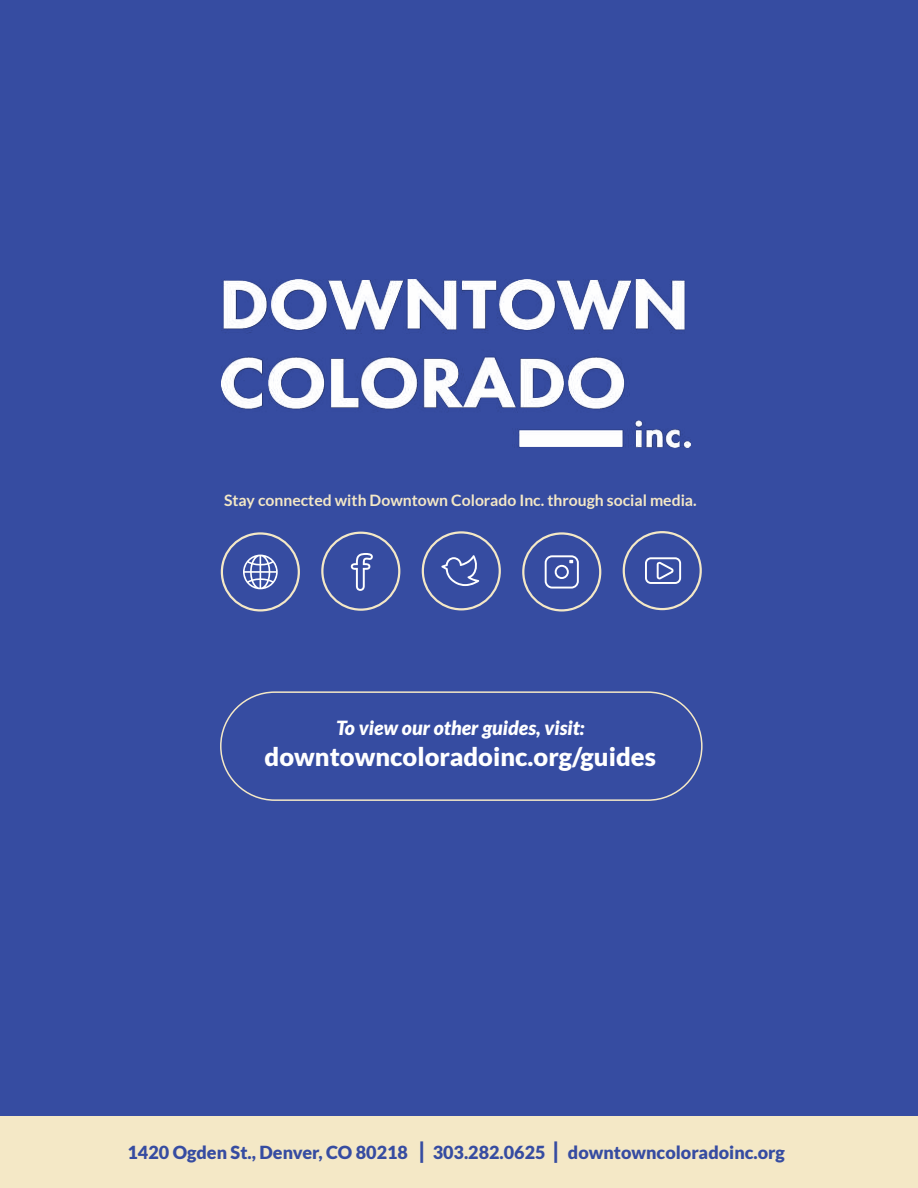
<style>
.page{position:relative;width:918px;height:1188px;background:#364ca1}
.page>*{position:absolute;margin:0;border:0;box-sizing:border-box;transform-origin:0 0}
.t1{font:900 25.5px "Lato";color:#fff}
.t2{font:italic 900 19.5px "Lato";color:#fff}
.t3{font:900 18px "Lato";color:#364ca1}
.t4{font:700 15.75px "Lato";color:#f4e8c6}
.s1{font-size:22.5px}
</style>
<div class="page">
<div style="left:0;top:1116px;width:918px;height:72px;background:#f4e8c6"></div>
<svg style="left:522px;top:532px;width:79px;height:80px"></svg>
<svg style="left:221px;top:532px;width:79px;height:80px"></svg>
<svg style="left:623px;top:531px;width:79px;height:79px"></svg>
<svg style="left:422px;top:531px;width:79px;height:79px"></svg>
<svg style="left:321px;top:532px;width:79px;height:79px"></svg>
<div style="left:220px;top:691px;width:483px;height:110px;border:2px solid #f4e8c6;border-radius:54px"></div>
<img style="left:222px;top:279px;width:469px;height:169px">
<p class="t4" style="left:224px;top:491px;width:474px">Stay connected with Downtown Colorado Inc. through social media.</p>
<p class="t2" style="left:336px;top:716px;width:250px">To view our other guides, visit:</p>
<h1 class="t1" style="left:265px;top:742px;width:393px">downtowncoloradoinc.org/guides</h1>
<p class="t3" style="left:127px;top:1142px;width:659px">1420 Ogden St., Denver, CO 80218 <span class="s1">|</span> 303.282.0625 <span class="s1">|</span> downtowncoloradoinc.org</p>
</div>
